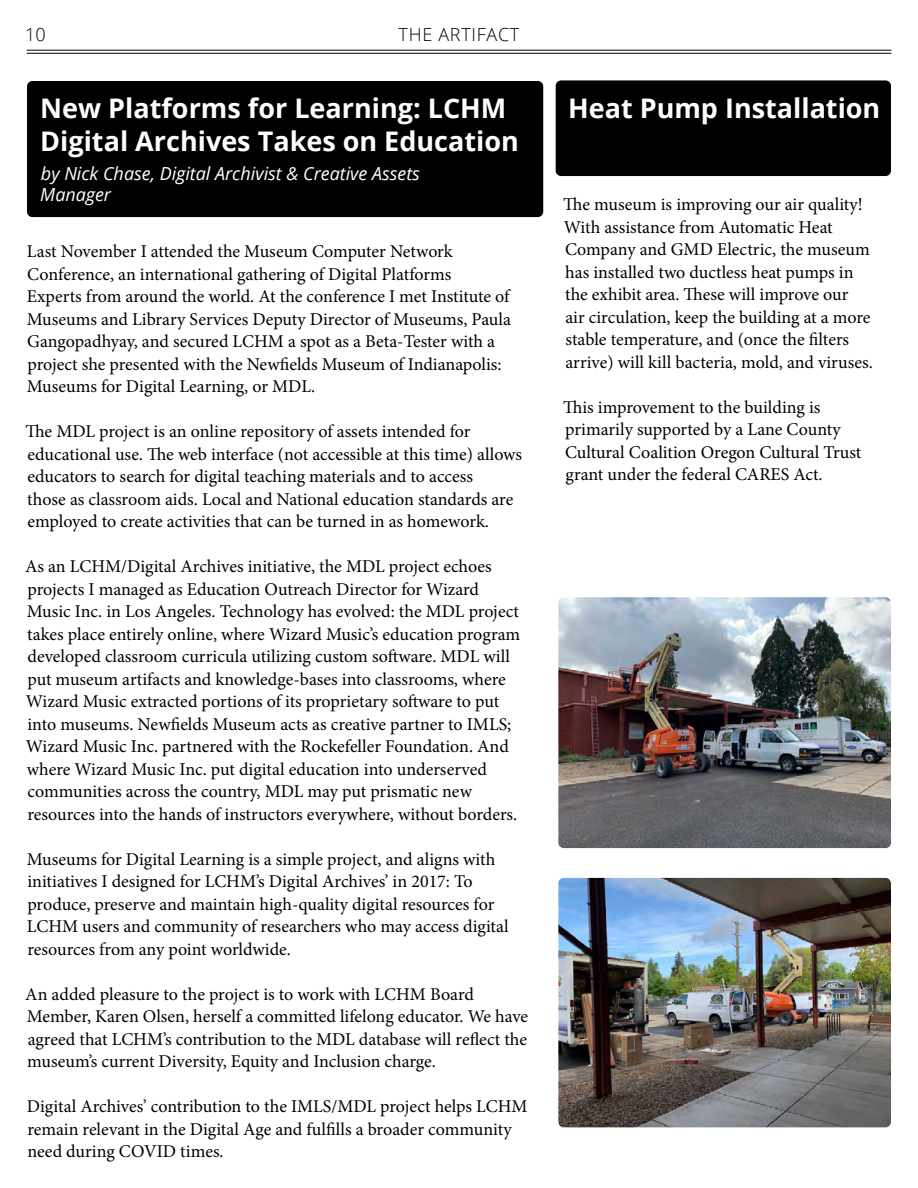
<style>
.page{position:relative;width:918px;height:1188px;background:#fff}
.page>*{position:absolute;margin:0;border:0;box-sizing:border-box;transform-origin:0 0}
.t1{font:700 27px "Open Sans";color:#fff}
.t2{font:18px/22.5px "Minion Pro";color:#000}
.t3{font:italic 18px/21.6px "Open Sans";color:#fff}
.t4{font:300 18px "Open Sans";letter-spacing:.04em;color:#000}
</style>
<div class="page">
<hr style="left:27px;top:53px;width:864px;height:1px;background:#000">
<hr style="left:27px;top:50px;width:864px;height:1px;background:#000">
<div style="left:27px;top:81px;width:516px;height:136px;background:#000;border-radius:5px"></div>
<div style="left:556px;top:80px;width:335px;height:96px;background:#000;border-radius:5px"></div>
<img style="left:558px;top:597px;width:333px;height:251px">
<img style="left:558px;top:878px;width:333px;height:249px">
<p class="t4" style="left:25px;top:22px;width:22px">10</p>
<p class="t4" style="left:399px;top:22px;width:122px">THE ARTIFACT</p>
<h1 class="t1" style="left:40px;top:89px;width:468px">New Platforms for Learning: LCHM</h1>
<h1 class="t1" style="left:568px;top:89px;width:314px">Heat Pump Installation</h1>
<h1 class="t1" style="left:40px;top:122px;width:480px">Digital Archives Takes on Education</h1>
<p class="t3" style="left:40px;top:162px;width:381px">by Nick Chase, Digital Archivist &amp; Creative Assets<br>Manager</p>
<p class="t2" style="left:563px;top:193px;width:311px">The museum is improving our air quality!<br>With assistance from Automatic Heat Company and GMD Electric, the museum has installed two ductless heat pumps in the exhibit area. These will improve our<br>air circulation, keep the building at a more stable temperature, and (once the filters arrive) will kill bacteria, mold, and viruses.</p>
<p class="t2" style="left:563px;top:396px;width:300px">This improvement to the building is primarily supported by a Lane County Cultural Coalition Oregon Cultural Trust grant under the federal CARES Act.</p>
<p class="t2" style="left:27px;top:240px;width:486px">Last November I attended the Museum Computer Network Conference, an international gathering of Digital Platforms<br>Experts from around the world. At the conference I met Institute of Museums and Library Services Deputy Director of Museums, Paula Gangopadhyay, and secured LCHM a spot as a Beta-Tester with a project she presented with the Newfields Museum of Indianapolis:<br>Museums for Digital Learning, or MDL.</p>
<p class="t2" style="left:25px;top:420px;width:498px">The MDL project is an online repository of assets intended for educational use. The web interface (not accessible at this time) allows educators to search for digital teaching materials and to access<br>those as classroom aids. Local and National education standards are employed to create activities that can be turned in as homework.</p>
<p class="t2" style="left:25px;top:555px;width:496px">As an LCHM/Digital Archives initiative, the MDL project echoes projects I managed as Education Outreach Director for Wizard Music Inc. in Los Angeles. Technology has evolved: the MDL project takes place entirely online, where Wizard Music’s education program developed classroom curricula utilizing custom software. MDL will put museum artifacts and knowledge-bases into classrooms, where Wizard Music extracted portions of its proprietary software to put into museums. Newfields Museum acts as creative partner to IMLS; Wizard Music Inc. partnered with the Rockefeller Foundation. And where Wizard Music Inc. put digital education into underserved communities across the country, MDL may put prismatic new resources into the hands of instructors everywhere, without borders.</p>
<p class="t2" style="left:27px;top:848px;width:483px">Museums for Digital Learning is a simple project, and aligns with initiatives I designed for LCHM’s Digital Archives’ in 2017: To produce, preserve and maintain high-quality digital resources for LCHM users and community of researchers who may access digital resources from any point worldwide.</p>
<p class="t2" style="left:25px;top:983px;width:504px">An added pleasure to the project is to work with LCHM Board Member, Karen Olsen, herself a committed lifelong educator. We have agreed that LCHM’s contribution to the MDL database will reflect the museum’s current Diversity, Equity and Inclusion charge.</p>
<p class="t2" style="left:27px;top:1095px;width:502px">Digital Archives’ contribution to the IMLS/MDL project helps LCHM remain relevant in the Digital Age and fulfills a broader community need during COVID times.</p>
</div>
